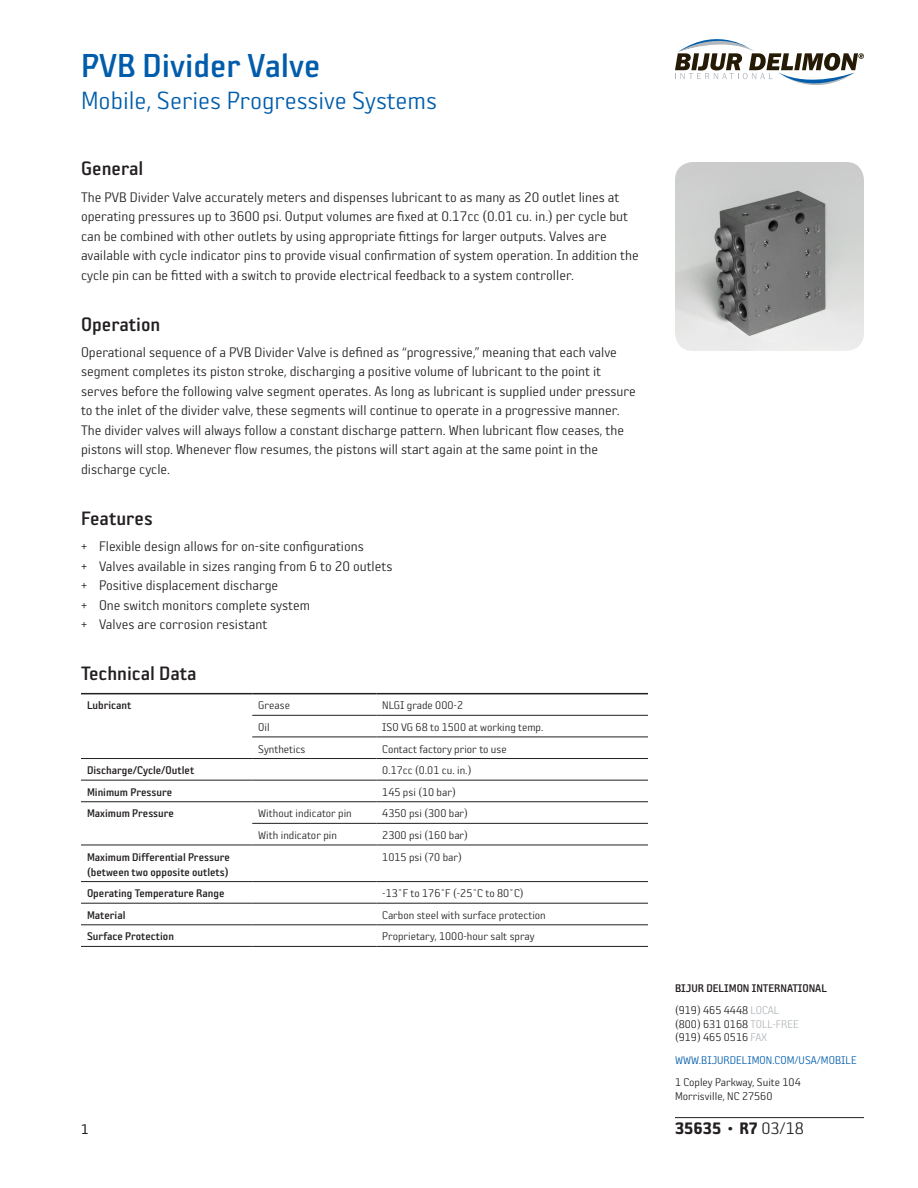
<style>
.page{position:relative;width:918px;height:1188px;background:#fff}
.page>*{position:absolute;margin:0;border:0;box-sizing:border-box;transform-origin:0 0}
._01-Title{font:36px "Sophisto C Gauge";color:#015dab}
._02-Subtitle{font:27px "Sophisto A Gauge";color:#015dab}
._03-Header{font:21px "Sophisto C Gauge";color:#231f20}
.t1{font:18px "Sophisto E Gauge";color:#231f20}
._05-Content{font:15px/19.5px "Sophisto A Gauge";color:#231f20}
.t2{font:15px "Sophisto B Gauge";color:#231f20}
._08-Table-Content{font:12px/13.5px "Sophisto A Gauge";color:#231f20}
._07-Table-Header{font:12px/15px "Sophisto C Gauge";color:#231f20}
.t3{font:12px "Sophisto A Gauge";color:#015dab}
.s1{color:#b2b7bb}
.s2{font-family:"Sophisto A Gauge"}
</style>
<div class="page">
<hr style="left:675px;top:1117px;width:189px;height:1px;background:#231f20">
<svg style="left:675px;top:39px;width:189px;height:46px"></svg>
<hr style="left:252px;top:715px;width:124px;height:1px;background:#231f20">
<hr style="left:376px;top:715px;width:272px;height:1px;background:#231f20">
<hr style="left:252px;top:737px;width:124px;height:1px;background:#231f20">
<hr style="left:376px;top:737px;width:272px;height:1px;background:#231f20">
<hr style="left:81px;top:758px;width:171px;height:1px;background:#231f20">
<hr style="left:252px;top:758px;width:124px;height:1px;background:#231f20">
<hr style="left:376px;top:758px;width:272px;height:1px;background:#231f20">
<hr style="left:81px;top:780px;width:171px;height:1px;background:#231f20">
<hr style="left:252px;top:780px;width:124px;height:1px;background:#231f20">
<hr style="left:376px;top:780px;width:272px;height:1px;background:#231f20">
<hr style="left:81px;top:801px;width:171px;height:1px;background:#231f20">
<hr style="left:252px;top:801px;width:124px;height:1px;background:#231f20">
<hr style="left:376px;top:801px;width:272px;height:1px;background:#231f20">
<hr style="left:252px;top:823px;width:124px;height:1px;background:#231f20">
<hr style="left:376px;top:823px;width:272px;height:1px;background:#231f20">
<hr style="left:81px;top:845px;width:171px;height:1px;background:#231f20">
<hr style="left:252px;top:845px;width:124px;height:1px;background:#231f20">
<hr style="left:376px;top:845px;width:272px;height:1px;background:#231f20">
<hr style="left:81px;top:881px;width:171px;height:1px;background:#231f20">
<hr style="left:252px;top:881px;width:124px;height:1px;background:#231f20">
<hr style="left:376px;top:881px;width:272px;height:1px;background:#231f20">
<hr style="left:81px;top:903px;width:171px;height:1px;background:#231f20">
<hr style="left:252px;top:903px;width:124px;height:1px;background:#231f20">
<hr style="left:376px;top:903px;width:272px;height:1px;background:#231f20">
<hr style="left:81px;top:925px;width:171px;height:1px;background:#231f20">
<hr style="left:252px;top:925px;width:124px;height:1px;background:#231f20">
<hr style="left:376px;top:925px;width:272px;height:1px;background:#231f20">
<hr style="left:81px;top:946px;width:171px;height:1px;background:#231f20">
<hr style="left:252px;top:946px;width:124px;height:1px;background:#231f20">
<hr style="left:376px;top:946px;width:272px;height:1px;background:#231f20">
<hr style="left:81px;top:693px;width:171px;height:1px;background:#231f20">
<hr style="left:252px;top:693px;width:124px;height:1px;background:#231f20">
<hr style="left:376px;top:693px;width:272px;height:1px;background:#231f20">
<img style="left:675px;top:162px;width:189px;height:189px">
<p class="_01-Title" style="left:81px;top:45px;width:241px">PVB Divider Valve</p>
<p class="_02-Subtitle" style="left:81px;top:85px;width:358px">Mobile, Series Progressive Systems</p>
<p class="_03-Header" style="left:81px;top:157px;width:64px">General</p>
<p class="_05-Content" style="left:81px;top:187px;width:559px">The PVB Divider Valve accurately meters and dispenses lubricant to as many as 20 outlet lines at operating pressures up to 3600 psi. Output volumes are fixed at 0.17cc (0.01 cu. in.) per cycle but can be combined with other outlets by using appropriate fittings for larger outputs. Valves are available with cycle indicator pins to provide visual confirmation of system operation. In addition the cycle pin can be fitted with a switch to provide electrical feedback to a system controller.</p>
<p class="_03-Header" style="left:81px;top:312px;width:81px">Operation</p>
<p class="_05-Content" style="left:81px;top:342px;width:556px">Operational sequence of a PVB Divider Valve is defined as “progressive,” meaning that each valve segment completes its piston stroke, discharging a positive volume of lubricant to the point it serves before the following valve segment operates. As long as lubricant is supplied under pressure to the inlet of the divider valve, these segments will continue to operate in a progressive manner.<br>The divider valves will always follow a constant discharge pattern. When lubricant flow ceases, the pistons will stop. Whenever flow resumes, the pistons will start again at the same point in the discharge cycle.</p>
<p class="_03-Header" style="left:81px;top:506px;width:73px">Features</p>
<p class="_05-Content" style="left:81px;top:536px;width:284px">+ Flexible design allows for on-site configurations</p>
<p class="_05-Content" style="left:81px;top:556px;width:313px">+ Valves available in sizes ranging from 6 to 20 outlets</p>
<p class="_05-Content" style="left:81px;top:575px;width:199px">+ Positive displacement discharge</p>
<p class="_05-Content" style="left:81px;top:595px;width:231px">+ One switch monitors complete system</p>
<p class="_05-Content" style="left:81px;top:614px;width:188px">+ Valves are corrosion resistant</p>
<p class="_03-Header" style="left:81px;top:662px;width:117px">Technical Data</p>
<p class="_07-Table-Header" style="left:87px;top:698px;width:46px">Lubricant</p>
<p class="_08-Table-Content" style="left:258px;top:698px;width:33px">Grease</p>
<p class="_08-Table-Content" style="left:382px;top:698px;width:82px">NLGI grade 000-2</p>
<p class="_08-Table-Content" style="left:258px;top:720px;width:13px">Oil</p>
<p class="_08-Table-Content" style="left:382px;top:720px;width:163px">ISO VG 68 to 1500 at working temp.</p>
<p class="_08-Table-Content" style="left:258px;top:742px;width:49px">Synthetics</p>
<p class="_08-Table-Content" style="left:382px;top:742px;width:126px">Contact factory prior to use</p>
<p class="_07-Table-Header" style="left:87px;top:763px;width:109px">Discharge/Cycle/Outlet</p>
<p class="_08-Table-Content" style="left:382px;top:763px;width:91px">0.17cc (0.01 cu. in.)</p>
<p class="_07-Table-Header" style="left:87px;top:784px;width:87px">Minimum Pressure</p>
<p class="_08-Table-Content" style="left:382px;top:785px;width:75px">145 psi (10 bar)</p>
<p class="_07-Table-Header" style="left:87px;top:806px;width:89px">Maximum Pressure</p>
<p class="_08-Table-Content" style="left:258px;top:807px;width:95px">Without indicator pin</p>
<p class="_08-Table-Content" style="left:382px;top:807px;width:87px">4350 psi (300 bar)</p>
<p class="_08-Table-Content" style="left:258px;top:828px;width:80px">With indicator pin</p>
<p class="_08-Table-Content" style="left:382px;top:828px;width:87px">2300 psi (160 bar)</p>
<p class="_07-Table-Header" style="left:87px;top:849px;width:144px">Maximum Differential Pressure (between two opposite outlets)</p>
<p class="_08-Table-Content" style="left:382px;top:850px;width:81px">1015 psi (70 bar)</p>
<p class="_07-Table-Header" style="left:87px;top:886px;width:139px">Operating Temperature Range</p>
<p class="_08-Table-Content" style="left:382px;top:886px;width:143px">-13˚F to 176˚F (-25˚C to 80˚C)</p>
<p class="_07-Table-Header" style="left:87px;top:907px;width:40px">Material</p>
<p class="_08-Table-Content" style="left:382px;top:908px;width:165px">Carbon steel with surface protection</p>
<p class="_07-Table-Header" style="left:87px;top:929px;width:89px">Surface Protection</p>
<p class="_08-Table-Content" style="left:382px;top:930px;width:154px">Proprietary, 1000-hour salt spray</p>
<p class="_07-Table-Header" style="left:675px;top:980px;width:153px">BIJUR DELIMON INTERNATIONAL</p>
<p class="_08-Table-Content" style="left:675px;top:1003px;width:125px">(919) 465 4448 <span class="s1">LOCAL </span>(800) 631 0168 <span class="s1">TOLL-FREE </span>(919) 465 0516 <span class="s1">FAX</span></p>
<p class="t3" style="left:675px;top:1053px;width:183px">WWW.BIJURDELIMON.COM/USA/MOBILE</p>
<p class="_08-Table-Content" style="left:675px;top:1075px;width:127px">1 Copley Parkway, Suite 104<br>Morrisville, NC 27560</p>
<p class="t2" style="left:81px;top:1121px;width:9px">1</p>
<p class="t1" style="left:675px;top:1118px;width:131px">35635 • R7 <span class="s2">03/18</span></p>
</div>
